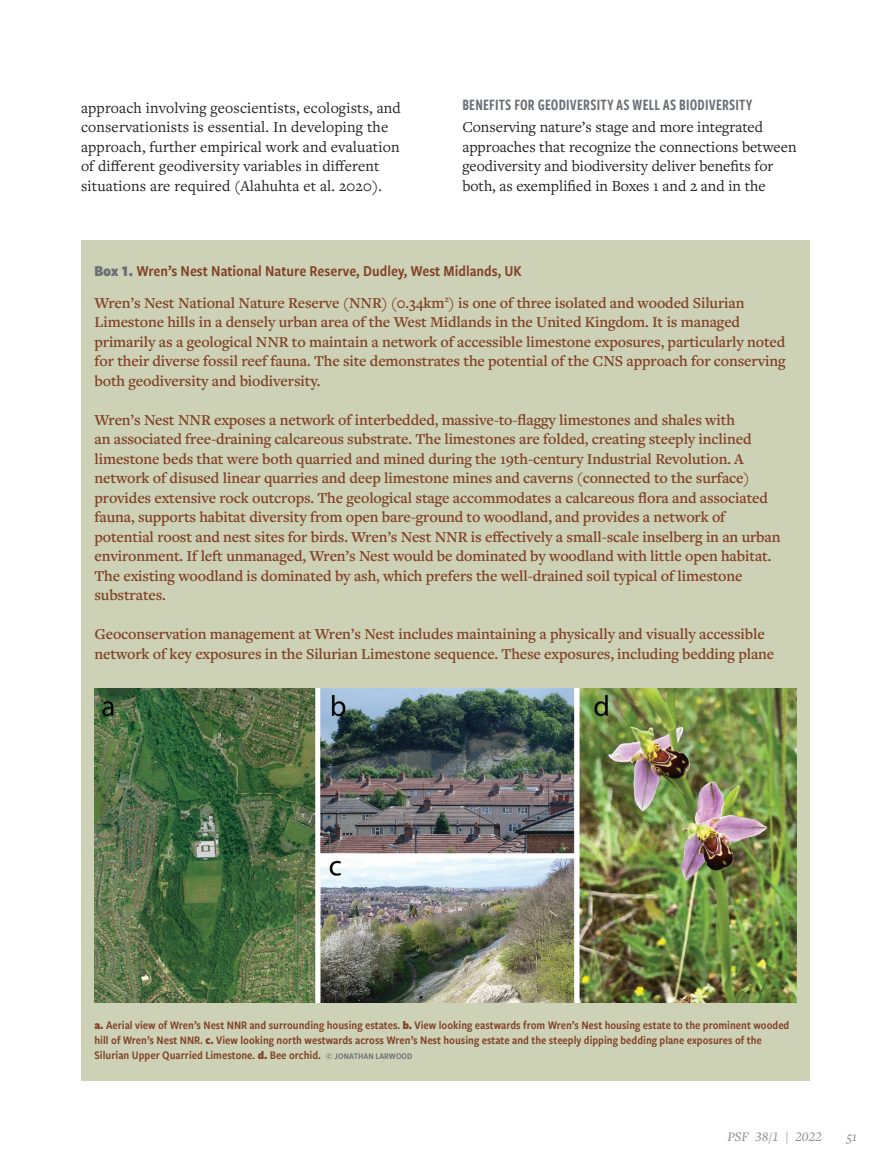
<style>
.page{position:relative;width:891px;height:1175px;background:#fff}
.page>*{position:absolute;margin:0;border:0;box-sizing:border-box;transform-origin:0 0}
.t1{font:16.5px "Freight Sans Cmp Pro Semi";letter-spacing:.01em;color:#6c7076}
.t2{font:600 15.75px/19.5px "Freight Text Pro";letter-spacing:-.01em;color:#834327}
.t3{font:15.75px/19.5px "Freight Text Pro";letter-spacing:.01em;color:#231f20}
.t4{font:15.75px "Freight Sans Cnd Pro Semi";color:#834327}
.t5{font:italic 13.5px "Freight Text Pro";color:#898b8e}
.t6{font:12px/15px "Freight Sans Cnd Pro Semi";color:#834327}
.s1{font-family:"Freight Sans Cnd Pro";font-weight:900;color:#6c7076}
.s2{font-family:"Freight Sans Cnd Pro";font-weight:900}
.s3{font-size:9px;color:#6c7076}
</style>
<div class="page">
<div style="left:81px;top:240px;width:729px;height:840px;background:#cdd2b7"></div>
<img style="left:94px;top:688px;width:702px;height:315px">
<p class="t3" style="left:81px;top:97px;width:321px">approach involving geoscientists, ecologists, and conservationists is essential. In developing the approach, further empirical work and evaluation of different geodiversity variables in different situations are required (Alahuhta et al. 2020).</p>
<p class="t1" style="left:462px;top:94px;width:292px">BENEFITS FOR GEODIVERSITY AS WELL AS BIODIVERSITY</p>
<p class="t3" style="left:462px;top:117px;width:336px">Conserving nature’s stage and more integrated approaches that recognize the connections between geodiversity and biodiversity deliver benefits for both, as exemplified in Boxes 1 and 2 and in the</p>
<p class="t4" style="left:94px;top:260px;width:429px"><span class="s1">Box 1.</span> Wren’s Nest National Nature Reserve, Dudley, West Midlands, UK</p>
<p class="t2" style="left:94px;top:292px;width:693px">Wren’s Nest National Nature Reserve (NNR) (0.34km<sup>2</sup>) is one of three isolated and wooded Silurian Limestone hills in a densely urban area of the West Midlands in the United Kingdom. It is managed primarily as a geological NNR to maintain a network of accessible limestone exposures, particularly noted for their diverse fossil reef fauna. The site demonstrates the potential of the CNS approach for conserving both geodiversity and biodiversity.</p>
<p class="t2" style="left:95px;top:409px;width:688px">Wren’s Nest NNR exposes a network of interbedded, massive-to-flaggy limestones and shales with<br>an associated free-draining calcareous substrate. The limestones are folded, creating steeply inclined limestone beds that were both quarried and mined during the 19th-century Industrial Revolution. A network of disused linear quarries and deep limestone mines and caverns (connected to the surface) provides extensive rock outcrops. The geological stage accommodates a calcareous flora and associated fauna, supports habitat diversity from open bare-ground to woodland, and provides a network of potential roost and nest sites for birds. Wren’s Nest NNR is effectively a small-scale inselberg in an urban environment. If left unmanaged, Wren’s Nest would be dominated by woodland with little open habitat.<br>The existing woodland is dominated by ash, which prefers the well-drained soil typical of limestone substrates.</p>
<p class="t2" style="left:95px;top:624px;width:681px">Geoconservation management at Wren’s Nest includes maintaining a physically and visually accessible network of key exposures in the Silurian Limestone sequence. These exposures, including bedding plane</p>
<p class="t6" style="left:94px;top:1017px;width:696px"><span class="s2">a.</span> Aerial view of Wren’s Nest NNR and surrounding housing estates. <span class="s2">b.</span> View looking eastwards from Wren’s Nest housing estate to the prominent wooded hill of Wren’s Nest NNR. <span class="s2">c.</span> View looking north westwards across Wren’s Nest housing estate and the steeply dipping bedding plane exposures of the<br>Silurian Upper Quarried Limestone. <span class="s2">d.</span> Bee orchid. <span class="s3">© JONATHAN LARWOOD</span></p>
<p class="t5" style="left:727px;top:1128px;width:96px">PSF 38/1 | 2022</p>
<p class="t5" style="left:846px;top:1128px;width:12px">51</p>
</div>
